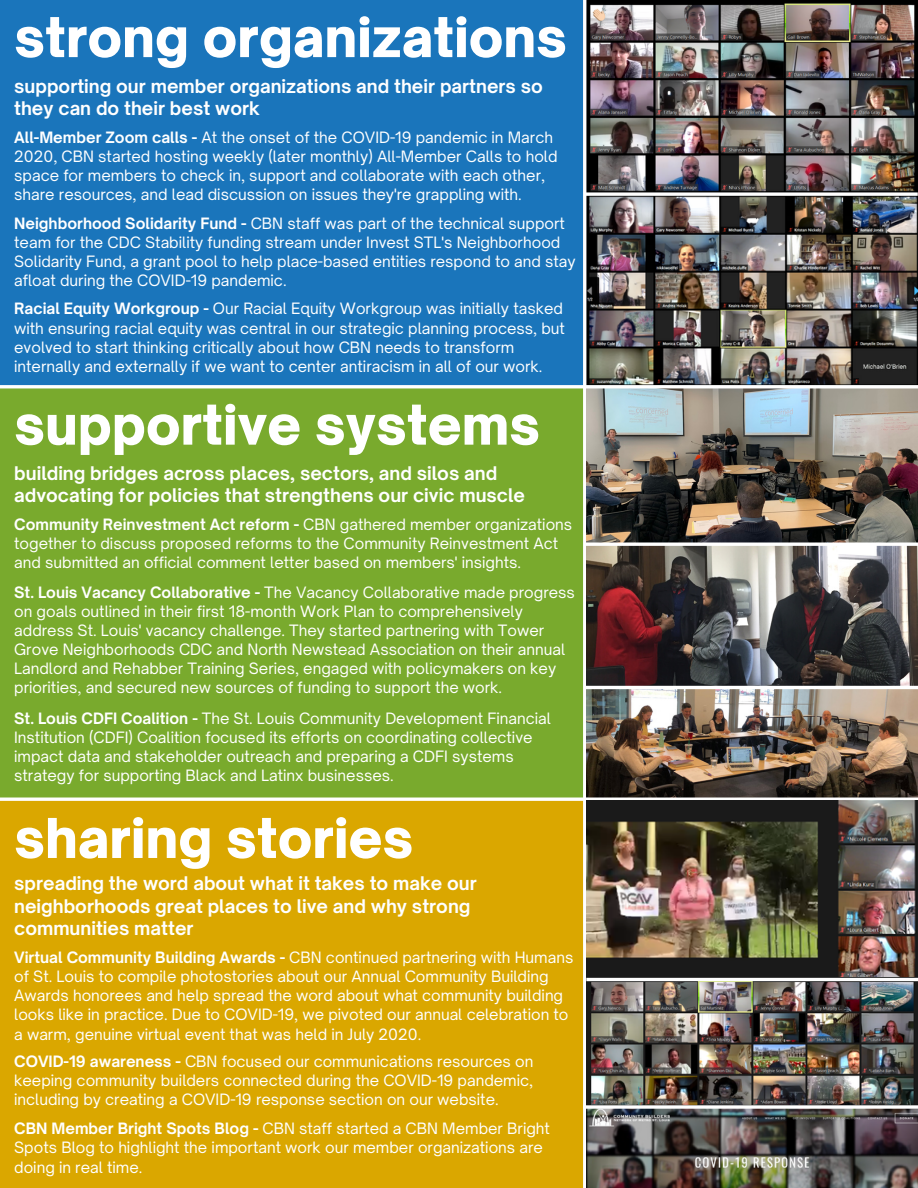
<style>
.page{position:relative;width:918px;height:1188px;background:#fff}
.page>*{position:absolute;margin:0;border:0;box-sizing:border-box;transform-origin:0 0}
.t1{font:900 52.5px "Open Sauce One";color:#fff}
.t2{font:700 18px/22.5px "Open Sauce One";color:#fff}
.t3{font:15px/19.2px "Open Sauce One";color:#fff}
.s1{font-weight:700}
</style>
<div class="page">
<div style="left:0;top:0;width:918px;height:431px;background:#1a75bb"></div>
<div style="left:0;top:388px;width:918px;height:423px;background:#79aa2d"></div>
<div style="left:0;top:799px;width:918px;height:389px;background:#daa700"></div>
<img style="left:586px;top:0;width:332px;height:385px">
<svg style="left:586px;top:192px;width:332px;height:4px"></svg>
<hr style="left:583px;top:0;width:3px;height:1188px;background:#fff">
<img style="left:586px;top:546px;width:332px;height:251px">
<img style="left:586px;top:388px;width:332px;height:155px">
<hr style="left:0;top:385px;width:918px;height:3px;background:#fff">
<hr style="left:0;top:798px;width:918px;height:3px;background:#fff">
<hr style="left:585px;top:543px;width:333px;height:3px;background:#fff">
<hr style="left:585px;top:686px;width:333px;height:3px;background:#fff">
<img style="left:586px;top:801px;width:332px;height:177px">
<img style="left:586px;top:981px;width:332px;height:207px">
<hr style="left:586px;top:978px;width:332px;height:3px;background:#fff">
<svg style="left:586px;top:1105px;width:332px;height:4px"></svg>
<p class="t1" style="left:14px;top:5px;width:554px">strong organizations</p>
<p class="t2" style="left:14px;top:74px;width:530px">supporting our member organizations and their partners so they can do their best work</p>
<p class="t3" style="left:14px;top:128px;width:545px"><span class="s1">All-Member Zoom calls -</span> At the onset of the COVID-19 pandemic in March 2020, CBN started hosting weekly (later monthly) All-Member Calls to hold space for members to check in, support and collaborate with each other, share resources, and lead discussion on issues they're grappling with.</p>
<p class="t3" style="left:14px;top:214px;width:563px"><span class="s1">Neighborhood Solidarity Fund -</span> CBN staff was part of the technical support team for the CDC Stability funding stream under Invest STL's Neighborhood Solidarity Fund, a grant pool to help place-based entities respond to and stay afloat during the COVID-19 pandemic.</p>
<p class="t3" style="left:14px;top:299px;width:552px"><span class="s1">Racial Equity Workgroup -</span> Our Racial Equity Workgroup was initially tasked with ensuring racial equity was central in our strategic planning process, but evolved to start thinking critically about how CBN needs to transform internally and externally if we want to center antiracism in all of our work.</p>
<p class="t1" style="left:14px;top:392px;width:527px">supportive systems</p>
<p class="t2" style="left:14px;top:462px;width:512px">building bridges across places, sectors, and silos and advocating for policies that strengthens our civic muscle</p>
<p class="t3" style="left:14px;top:515px;width:560px"><span class="s1">Community Reinvestment Act reform -</span> CBN gathered member organizations together to discuss proposed reforms to the Community Reinvestment Act and submitted an official comment letter based on members' insights.</p>
<p class="t3" style="left:14px;top:582px;width:562px"><span class="s1">St. Louis Vacancy Collaborative -</span> The Vacancy Collaborative made progress on goals outlined in their first 18-month Work Plan to comprehensively address St. Louis' vacancy challenge. They started partnering with Tower Grove Neighborhoods CDC and North Newstead Association on their annual Landlord and Rehabber Training Series, engaged with policymakers on key priorities, and secured new sources of funding to support the work.</p>
<p class="t3" style="left:14px;top:708px;width:538px"><span class="s1">St. Louis CDFI Coalition -</span> The St. Louis Community Development Financial Institution (CDFI) Coalition focused its efforts on coordinating collective impact data and stakeholder outreach and preparing a CDFI systems strategy for supporting Black and Latinx businesses.</p>
<p class="t1" style="left:14px;top:805px;width:401px">sharing stories</p>
<p class="t2" style="left:14px;top:872px;width:464px">spreading the word about what it takes to make our neighborhoods great places to live and why strong communities matter</p>
<p class="t3" style="left:14px;top:948px;width:561px"><span class="s1">Virtual Community Building Awards -</span> CBN continued partnering with Humans of St. Louis to compile photostories about our Annual Community Building Awards honorees and help spread the word about what community building looks like in practice. Due to COVID-19, we pivoted our annual celebration to a warm, genuine virtual event that was held in July 2020.</p>
<p class="t3" style="left:14px;top:1051px;width:521px;text-align:justify"><span class="s1">COVID-19 awareness -</span> CBN focused our communications resources on keeping community builders connected during the COVID-19 pandemic, including by creating a COVID-19 response section on our website.</p>
<p class="t3" style="left:14px;top:1119px;width:537px"><span class="s1">CBN Member Bright Spots Blog -</span> CBN staff started a CBN Member Bright<br>Spots Blog to highlight the important work our member organizations are doing in real time.</p>
</div>
